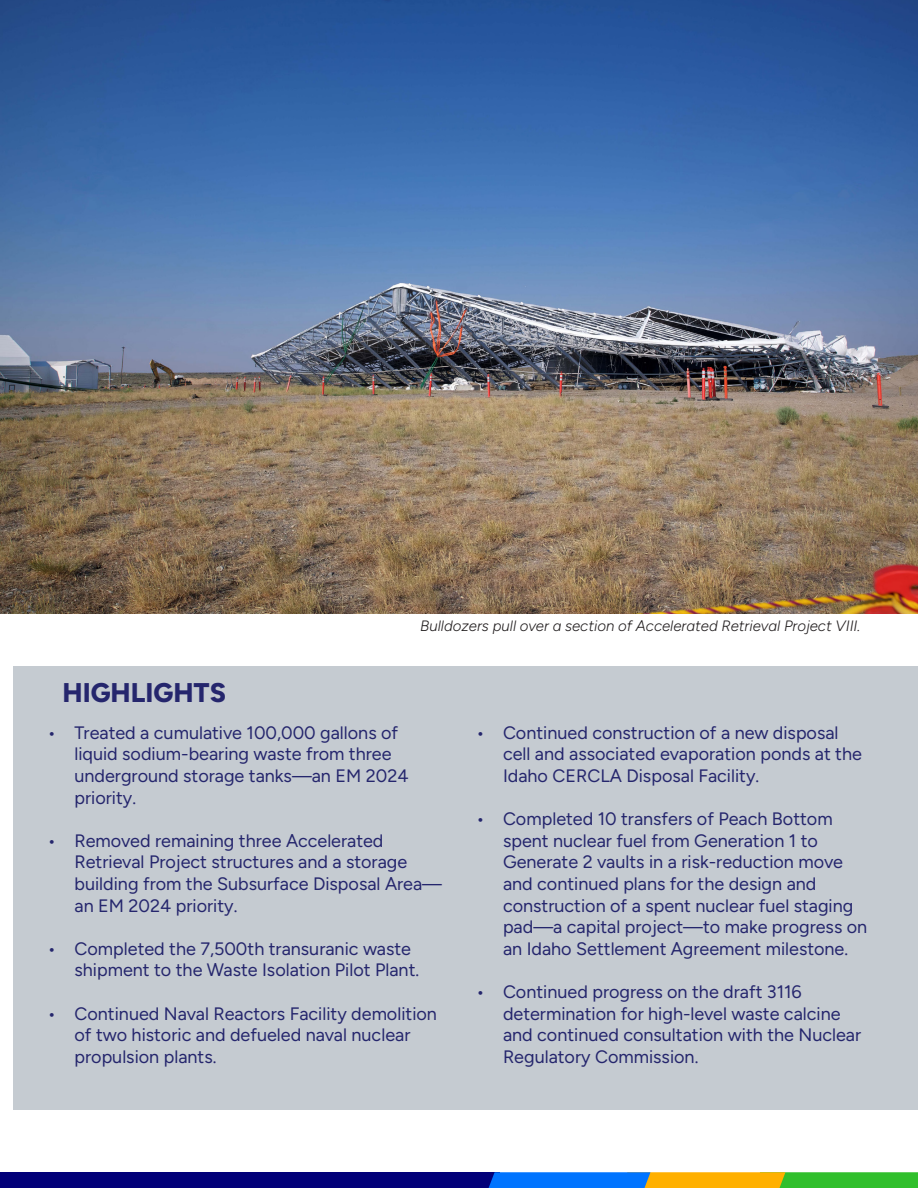
<style>
.page{position:relative;width:918px;height:1188px;background:#fff}
.page>*{position:absolute;margin:0;border:0;box-sizing:border-box;transform-origin:0 0}
.t1{font:800 27px "Figtree";color:#25266d}
.t2{font:18px/21.6px "Figtree";color:#25266d}
.t3{font:italic 300 15px "Figtree";color:#231f20}
</style>
<div class="page">
<img style="left:0;top:0;width:918px;height:613px">
<div style="left:14px;top:667px;width:904px;height:443px;background:#c5cbd1"></div>
<div style="left:0;top:1172px;width:500px;height:16px;background:#020079"></div>
<svg style="left:488px;top:1172px;width:430px;height:16px;background:#619e6d"></svg>
<p class="t3" style="left:420px;top:618px;width:442px">Bulldozers pull over a section of Accelerated Retrieval Project VIII.</p>
<p class="t1" style="left:63px;top:676px;width:165px">HIGHLIGHTS</p>
<p class="t2" style="left:75px;top:722px;width:336px;text-indent:-27px">• Treated a cumulative 100,000 gallons of liquid sodium-bearing waste from three underground storage tanks—an EM 2024 priority.</p>
<p class="t2" style="left:75px;top:830px;width:369px;text-indent:-27px">• Removed remaining three Accelerated Retrieval Project structures and a storage building from the Subsurface Disposal Area— an EM 2024 priority.</p>
<p class="t2" style="left:75px;top:938px;width:346px;text-indent:-27px">• Completed the 7,500th transuranic waste shipment to the Waste Isolation Pilot Plant.</p>
<p class="t2" style="left:75px;top:1003px;width:364px;text-indent:-27px">• Continued Naval Reactors Facility demolition of two historic and defueled naval nuclear propulsion plants.</p>
<p class="t2" style="left:503px;top:722px;width:360px;text-indent:-27px">• Continued construction of a new disposal cell and associated evaporation ponds at the<br>Idaho CERCLA Disposal Facility.</p>
<p class="t2" style="left:503px;top:808px;width:366px;text-indent:-27px">• Completed 10 transfers of Peach Bottom spent nuclear fuel from Generation 1 to Generate 2 vaults in a risk-reduction move and continued plans for the design and construction of a spent nuclear fuel staging pad—a capital project—to make progress on an Idaho Settlement Agreement milestone.</p>
<p class="t2" style="left:503px;top:981px;width:360px;text-indent:-27px">• Continued progress on the draft 3116 determination for high-level waste calcine and continued consultation with the Nuclear Regulatory Commission.</p>
</div>
